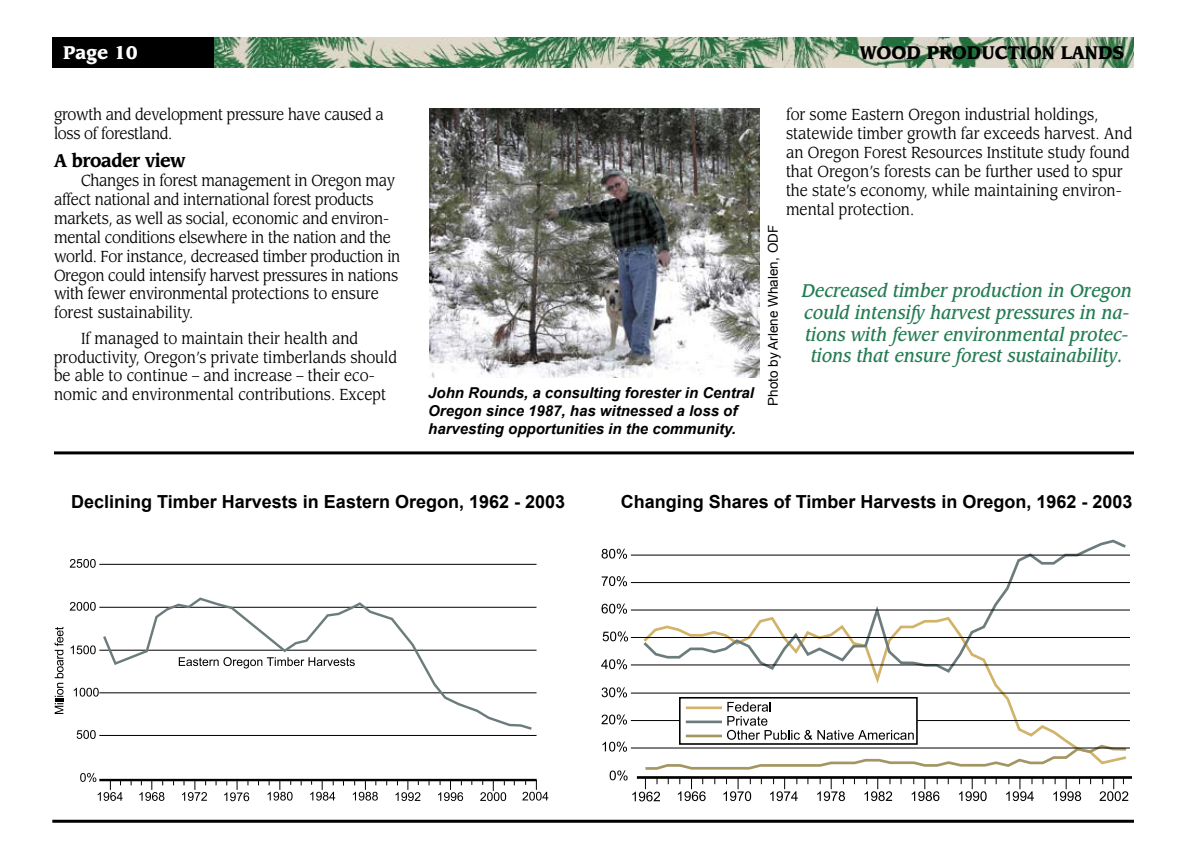
<style>
.page{position:relative;width:1188px;height:864px;background:#fff}
.page>*{position:absolute;margin:0;border:0;box-sizing:border-box;transform-origin:0 0}
.t1{font:italic 500 18px/21.6px "Leawood";letter-spacing:.01em;color:#247c53;text-align:center;scale:.9 1}
.t2{font:700 18px "Arial";color:#000}
.t3{font:900 18px "Leawood";color:#000;scale:.9 1}
.t4{font:700 18px "Leawood";letter-spacing:-.02em;color:#000;scale:.9 1}
.t5{font:900 18px "Leawood";color:#fff;scale:.9 1}
.t6{font:15.75px/18.9px "Leawood";color:#000;scale:.9 1}
.t7{font:15.75px/18.9px "Leawood";letter-spacing:-.02em;color:#000;scale:.9 1}
.t8{font:italic 700 15px/18px "Arial";color:#000}
.t9{font:13.5px "Arial";color:#000}
</style>
<div class="page">
<img style="left:214px;top:38px;width:920px;height:30px">
<img style="left:429px;top:108px;width:331px;height:269px">
<div style="left:52px;top:37px;width:162px;height:31px;background:#000"></div>
<hr style="left:52px;top:820px;width:1082px;height:3px;background:#000">
<svg style="left:641px;top:539px;width:488px;height:136px"></svg>
<hr style="left:637px;top:776px;width:495px;height:3px;background:#000">
<hr style="left:631px;top:748px;width:499px;height:1px;background:#000">
<hr style="left:631px;top:720px;width:499px;height:1px;background:#000">
<hr style="left:631px;top:693px;width:499px;height:1px;background:#000">
<hr style="left:631px;top:665px;width:499px;height:1px;background:#000">
<hr style="left:631px;top:637px;width:499px;height:1px;background:#000">
<hr style="left:631px;top:610px;width:499px;height:1px;background:#000">
<hr style="left:631px;top:582px;width:499px;height:1px;background:#000">
<hr style="left:631px;top:555px;width:499px;height:1px;background:#000">
<svg style="left:602px;top:549px;width:25px;height:10px"></svg>
<svg style="left:602px;top:576px;width:25px;height:10px"></svg>
<svg style="left:602px;top:604px;width:25px;height:10px"></svg>
<svg style="left:603px;top:631px;width:25px;height:11px"></svg>
<svg style="left:601px;top:659px;width:26px;height:10px"></svg>
<svg style="left:601px;top:687px;width:528px;height:114px"></svg>
<hr style="left:99px;top:779px;width:438px;height:2px;background:#000">
<hr style="left:99px;top:735px;width:438px;height:1px;background:#000">
<hr style="left:99px;top:693px;width:438px;height:1px;background:#000">
<hr style="left:99px;top:650px;width:438px;height:1px;background:#000">
<hr style="left:99px;top:607px;width:438px;height:1px;background:#000">
<hr style="left:99px;top:564px;width:438px;height:1px;background:#000">
<svg style="left:224px;top:781px;width:25px;height:20px"></svg>
<svg style="left:268px;top:781px;width:25px;height:20px"></svg>
<svg style="left:310px;top:781px;width:25px;height:20px"></svg>
<svg style="left:353px;top:781px;width:25px;height:20px"></svg>
<svg style="left:395px;top:781px;width:25px;height:20px"></svg>
<svg style="left:438px;top:781px;width:25px;height:20px"></svg>
<svg style="left:480px;top:781px;width:26px;height:20px"></svg>
<svg style="left:522px;top:779px;width:26px;height:22px"></svg>
<svg style="left:70px;top:559px;width:26px;height:9px"></svg>
<svg style="left:70px;top:602px;width:26px;height:9px"></svg>
<svg style="left:71px;top:645px;width:25px;height:9px"></svg>
<svg style="left:74px;top:688px;width:25px;height:9px"></svg>
<svg style="left:77px;top:730px;width:19px;height:9px"></svg>
<svg style="left:80px;top:773px;width:43px;height:28px"></svg>
<svg style="left:139px;top:781px;width:25px;height:20px"></svg>
<svg style="left:182px;top:781px;width:25px;height:20px"></svg>
<svg style="left:101px;top:597px;width:433px;height:133px"></svg>
<svg style="left:55px;top:627px;width:9px;height:87px"></svg>
<svg style="left:179px;top:657px;width:176px;height:11px"></svg>
<hr style="left:54px;top:451px;width:1080px;height:3px;background:#000">
<p class="t5" style="left:63px;top:41px;width:84px">Page 10</p>
<p class="t3" style="left:860px;top:41px;width:295px">WOOD PRODUCTION LANDS</p>
<p class="t7" style="left:54px;top:105px;width:368px">growth and development pressure have caused a loss of forestland.</p>
<p class="t4" style="left:54px;top:150px;width:148px">A broader view</p>
<p class="t7" style="left:54px;top:171px;width:386px;text-indent:27px">Changes in forest management in Oregon may affect national and international forest products markets, as well as social, economic and environ&shy;mental conditions elsewhere in the nation and the world. For instance, decreased timber production in Oregon could intensify harvest pressures in nations with fewer environmental protections to ensure forest sustainability.</p>
<p class="t6" style="left:54px;top:329px;width:383px;text-indent:27px">If managed to maintain their health and productivity, Oregon’s private timberlands should be able to continue – and increase – their eco&shy;nomic and environmental contributions. Except</p>
<p class="t8" style="left:428px;top:384px;width:327px">John Rounds, a consulting forester in Central<br>Oregon since 1987, has witnessed a loss of harvesting opportunities in the community.</p>
<p class="t6" style="left:786px;top:105px;width:386px">for some Eastern Oregon industrial holdings, statewide timber growth far exceeds harvest. And an Oregon Forest Resources Institute study found that Oregon’s forests can be further used to spur the state’s economy, while maintaining environ&shy;mental protection.</p>
<p class="t9" style="left:766px;top:406px;width:182px;rotate:-90deg">Photo by Arlene Whalen, ODF</p>
<p class="t1" style="left:802px;top:280px;width:368px">Decreased timber production in Oregon could intensify harvest pressures in na&shy;tions with fewer environmental protec&shy;tions that ensure forest sustainability.</p>
<p class="t2" style="left:71px;top:491px;width:495px">Declining Timber Harvests in Eastern Oregon, 1962 - 2003</p>
<p class="t2" style="left:621px;top:491px;width:513px">Changing Shares of Timber Harvests in Oregon, 1962 - 2003</p>
</div>
